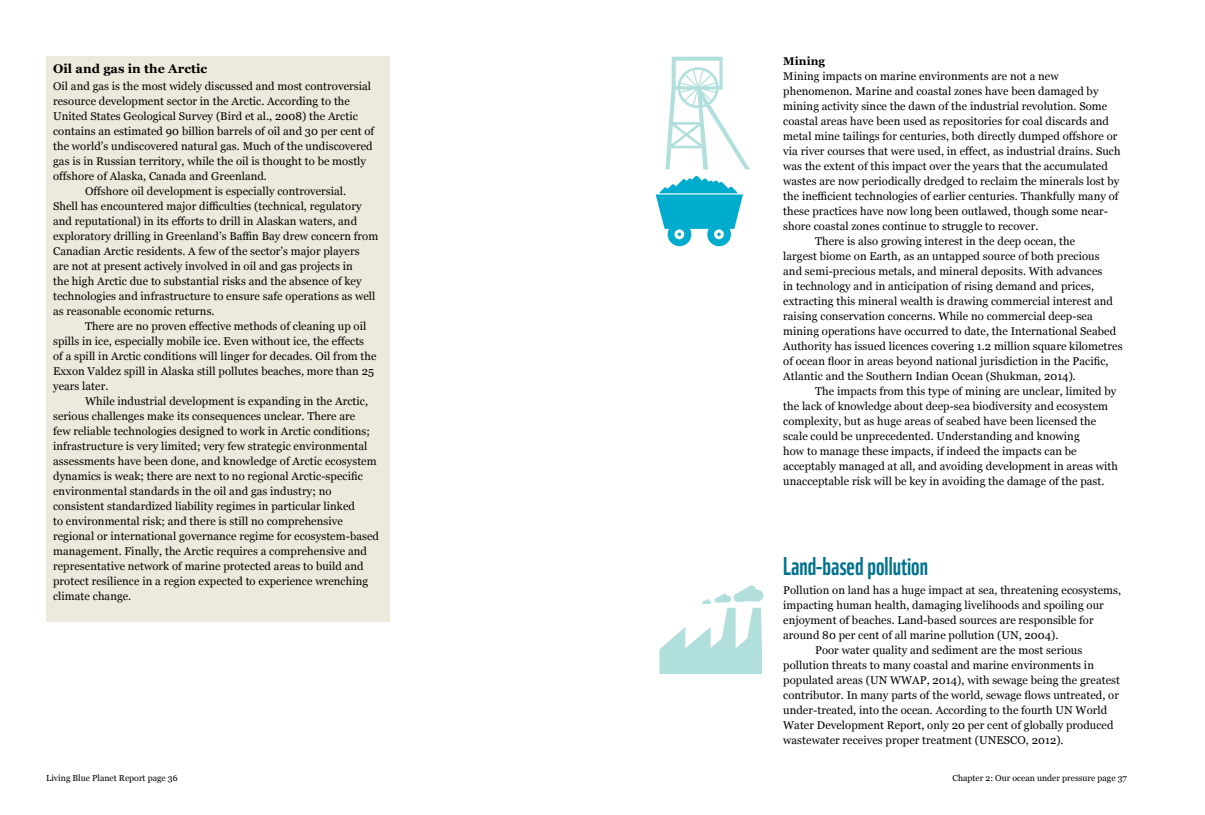
<style>
.page{position:relative;width:1205px;height:815px;background:#fff}
.page>*{position:absolute;margin:0;border:0;box-sizing:border-box;transform-origin:0 0}
.t1{font:25px "WWF";color:#00728f}
.t2{font:700 12.5px "Georgia";letter-spacing:.005em;color:#000}
.t3{font:11.25px "Georgia";letter-spacing:.005em;color:#000}
.t4{font:700 11.25px "Georgia";letter-spacing:.005em;color:#000}
.t5{font:8.75px "Georgia";color:#000}
</style>
<div class="page">
<div style="left:46px;top:57px;width:344px;height:565px;background:#eceadc"></div>
<svg style="left:665px;top:57px;width:85px;height:112px"></svg>
<svg style="left:656px;top:176px;width:87px;height:70px"></svg>
<svg style="left:659px;top:586px;width:104px;height:87px"></svg>
<p class="t2" style="left:53px;top:59px;width:156px">Oil and gas in the Arctic</p>
<p class="t3" style="left:53px;top:78px;width:319px">Oil and gas is the most widely discussed and most controversial</p>
<p class="t3" style="left:53px;top:93px;width:298px">resource development sector in the Arctic. According to the</p>
<p class="t3" style="left:53px;top:108px;width:306px">United States Geological Survey (Bird et al., 2008) the Arctic</p>
<p class="t3" style="left:53px;top:123px;width:322px">contains an estimated 90 billion barrels of oil and 30 per cent of</p>
<p class="t3" style="left:53px;top:138px;width:321px">the world’s undiscovered natural gas. Much of the undiscovered</p>
<p class="t3" style="left:53px;top:153px;width:314px">gas is in Russian territory, while the oil is thought to be mostly</p>
<p class="t3" style="left:53px;top:168px;width:215px">offshore of Alaska, Canada and Greenland.</p>
<p class="t3" style="left:85px;top:183px;width:263px">Offshore oil development is especially controversial.</p>
<p class="t3" style="left:53px;top:198px;width:310px">Shell has encountered major difficulties (technical, regulatory</p>
<p class="t3" style="left:53px;top:213px;width:305px">and reputational) in its efforts to drill in Alaskan waters, and</p>
<p class="t3" style="left:53px;top:228px;width:327px">exploratory drilling in Greenland’s Baffin Bay drew concern from</p>
<p class="t3" style="left:53px;top:243px;width:308px">Canadian Arctic residents. A few of the sector’s major players</p>
<p class="t3" style="left:53px;top:258px;width:301px">are not at present actively involved in oil and gas projects in</p>
<p class="t3" style="left:53px;top:273px;width:310px">the high Arctic due to substantial risks and the absence of key</p>
<p class="t3" style="left:53px;top:288px;width:324px">technologies and infrastructure to ensure safe operations as well</p>
<p class="t3" style="left:53px;top:303px;width:163px">as reasonable economic returns.</p>
<p class="t3" style="left:85px;top:318px;width:283px">There are no proven effective methods of cleaning up oil</p>
<p class="t3" style="left:53px;top:333px;width:312px">spills in ice, especially mobile ice. Even without ice, the effects</p>
<p class="t3" style="left:53px;top:348px;width:325px">of a spill in Arctic conditions will linger for decades. Oil from the</p>
<p class="t3" style="left:53px;top:363px;width:322px">Exxon Valdez spill in Alaska still pollutes beaches, more than 25</p>
<p class="t3" style="left:53px;top:378px;width:57px">years later.</p>
<p class="t3" style="left:85px;top:393px;width:284px">While industrial development is expanding in the Arctic,</p>
<p class="t3" style="left:53px;top:408px;width:304px">serious challenges make its consequences unclear. There are</p>
<p class="t3" style="left:53px;top:423px;width:318px">few reliable technologies designed to work in Arctic conditions;</p>
<p class="t3" style="left:53px;top:438px;width:316px">infrastructure is very limited; very few strategic environmental</p>
<p class="t3" style="left:53px;top:453px;width:325px">assessments have been done, and knowledge of Arctic ecosystem</p>
<p class="t3" style="left:53px;top:468px;width:311px">dynamics is weak; there are next to no regional Arctic-specific</p>
<p class="t3" style="left:53px;top:483px;width:280px">environmental standards in the oil and gas industry; no</p>
<p class="t3" style="left:53px;top:498px;width:303px">consistent standardized liability regimes in particular linked</p>
<p class="t3" style="left:53px;top:513px;width:291px">to environmental risk; and there is still no comprehensive</p>
<p class="t3" style="left:53px;top:528px;width:327px">regional or international governance regime for ecosystem-based</p>
<p class="t3" style="left:53px;top:543px;width:315px">management. Finally, the Arctic requires a comprehensive and</p>
<p class="t3" style="left:53px;top:558px;width:312px">representative network of marine protected areas to build and</p>
<p class="t3" style="left:53px;top:573px;width:316px">protect resilience in a region expected to experience wrenching</p>
<p class="t3" style="left:53px;top:588px;width:80px">climate change.</p>
<p class="t4" style="left:783px;top:53px;width:43px">Mining</p>
<p class="t3" style="left:783px;top:68px;width:277px">Mining impacts on marine environments are not a new</p>
<p class="t3" style="left:783px;top:83px;width:317px">phenomenon. Marine and coastal zones have been damaged by</p>
<p class="t3" style="left:783px;top:98px;width:326px">mining activity since the dawn of the industrial revolution. Some</p>
<p class="t3" style="left:783px;top:113px;width:327px">coastal areas have been used as repositories for coal discards and</p>
<p class="t3" style="left:783px;top:128px;width:336px">metal mine tailings for centuries, both directly dumped offshore or</p>
<p class="t3" style="left:783px;top:143px;width:339px">via river courses that were used, in effect, as industrial drains. Such</p>
<p class="t3" style="left:783px;top:158px;width:326px">was the extent of this impact over the years that the accumulated</p>
<p class="t3" style="left:783px;top:173px;width:338px">wastes are now periodically dredged to reclaim the minerals lost by</p>
<p class="t3" style="left:783px;top:188px;width:337px">the inefficient technologies of earlier centuries. Thankfully many of</p>
<p class="t3" style="left:783px;top:203px;width:326px">these practices have now long been outlawed, though some near-</p>
<p class="t3" style="left:783px;top:218px;width:257px">shore coastal zones continue to struggle to recover.</p>
<p class="t3" style="left:815px;top:233px;width:262px">There is also growing interest in the deep ocean, the</p>
<p class="t3" style="left:783px;top:248px;width:318px">largest biome on Earth, as an untapped source of both precious</p>
<p class="t3" style="left:783px;top:263px;width:321px">and semi-precious metals, and mineral deposits. With advances</p>
<p class="t3" style="left:783px;top:278px;width:312px">in technology and in anticipation of rising demand and prices,</p>
<p class="t3" style="left:783px;top:293px;width:331px">extracting this mineral wealth is drawing commercial interest and</p>
<p class="t3" style="left:783px;top:308px;width:311px">raising conservation concerns. While no commercial deep-sea</p>
<p class="t3" style="left:783px;top:323px;width:334px">mining operations have occurred to date, the International Seabed</p>
<p class="t3" style="left:783px;top:338px;width:341px">Authority has issued licences covering 1.2 million square kilometres</p>
<p class="t3" style="left:783px;top:353px;width:327px">of ocean floor in areas beyond national jurisdiction in the Pacific,</p>
<p class="t3" style="left:783px;top:368px;width:294px">Atlantic and the Southern Indian Ocean (Shukman, 2014).</p>
<p class="t3" style="left:815px;top:383px;width:303px">The impacts from this type of mining are unclear, limited by</p>
<p class="t3" style="left:783px;top:398px;width:326px">the lack of knowledge about deep-sea biodiversity and ecosystem</p>
<p class="t3" style="left:783px;top:413px;width:314px">complexity, but as huge areas of seabed have been licensed the</p>
<p class="t3" style="left:783px;top:428px;width:298px">scale could be unprecedented. Understanding and knowing</p>
<p class="t3" style="left:783px;top:443px;width:295px">how to manage these impacts, if indeed the impacts can be</p>
<p class="t3" style="left:783px;top:458px;width:336px">acceptably managed at all, and avoiding development in areas with</p>
<p class="t3" style="left:783px;top:473px;width:323px">unacceptable risk will be key in avoiding the damage of the past.</p>
<h1 class="t1" style="left:783px;top:547px;width:146px">Land-based pollution</h1>
<p class="t3" style="left:783px;top:582px;width:339px">Pollution on land has a huge impact at sea, threatening ecosystems,</p>
<p class="t3" style="left:783px;top:597px;width:322px">impacting human health, damaging livelihoods and spoiling our</p>
<p class="t3" style="left:783px;top:612px;width:312px">enjoyment of beaches. Land-based sources are responsible for</p>
<p class="t3" style="left:783px;top:627px;width:277px">around 80 per cent of all marine pollution (UN, 2004).</p>
<p class="t3" style="left:815px;top:642px;width:269px">Poor water quality and sediment are the most serious</p>
<p class="t3" style="left:783px;top:657px;width:312px">pollution threats to many coastal and marine environments in</p>
<p class="t3" style="left:783px;top:672px;width:338px">populated areas (UN WWAP, 2014), with sewage being the greatest</p>
<p class="t3" style="left:783px;top:687px;width:337px">contributor. In many parts of the world, sewage flows untreated, or</p>
<p class="t3" style="left:783px;top:702px;width:325px">under-treated, into the ocean. According to the fourth UN World</p>
<p class="t3" style="left:783px;top:717px;width:332px">Water Development Report, only 20 per cent of globally produced</p>
<p class="t3" style="left:783px;top:732px;width:282px">wastewater receives proper treatment (UNESCO, 2012).</p>
<p class="t5" style="left:46px;top:771px;width:133px">Living Blue Planet Report page 36</p>
<p class="t5" style="left:952px;top:771px;width:176px">Chapter 2: Our ocean under pressure page 37</p>
</div>
